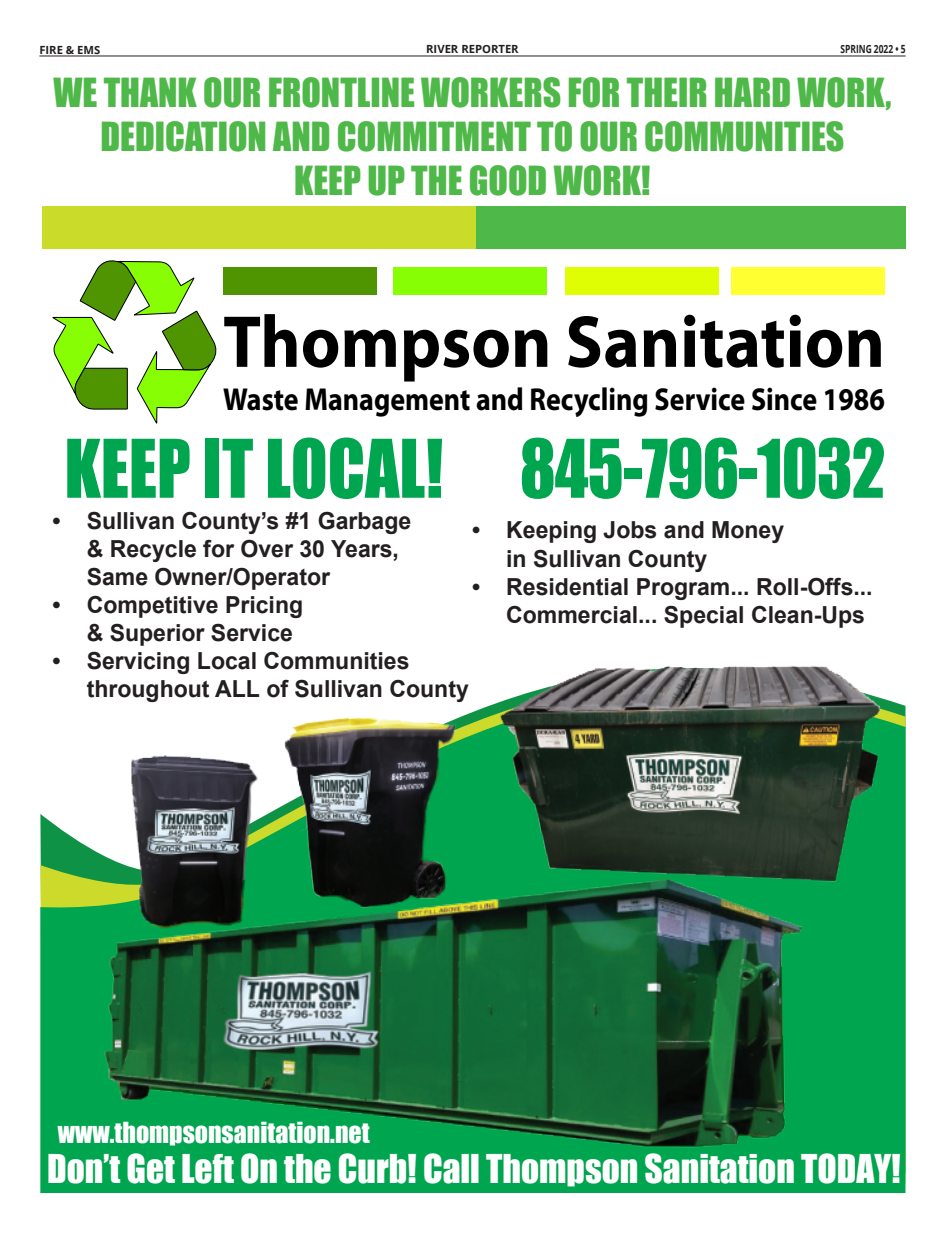
<style>
.page{position:relative;width:945px;height:1238px;background:#fff}
.page>*{position:absolute;margin:0;border:0;box-sizing:border-box;transform-origin:0 0}
.t1{font:74.62px "Impact";color:#00a54f;scale:.9 1}
.t2{font:700 74.25px "Myriad Pro";color:#000;scale:.93 1}
.t3{font:36.88px/44.1px "Impact";color:#4eb848;text-align:center}
.t4{font:36.5px "Impact";color:#fff}
.t5{font:700 31.75px "Myriad Pro";color:#000;scale:.88 1}
.t6{font:26.62px "Impact";color:#fff}
.t7{font:700 23.5px/28.1px "Arial";color:#231f20}
.t8{font:700 11.25px "Open Sans";color:#231f20}
.t9{font:700 11.25px "Open Sans";color:#231f20;scale:.75 1}
</style>
<div class="page">
<hr style="left:39px;top:56px;width:867px;height:1px;background:#231f20">
<svg style="left:40px;top:700px;width:865px;height:492px;background:#29b264"></svg>
<svg style="left:52px;top:260px;width:165px;height:164px"></svg>
<div style="left:223px;top:267px;width:153px;height:28px;background:#4f9502"></div>
<div style="left:394px;top:267px;width:153px;height:28px;background:#88fe04"></div>
<div style="left:566px;top:267px;width:153px;height:28px;background:#dffe03"></div>
<div style="left:732px;top:267px;width:153px;height:28px;background:#ffff32"></div>
<div style="left:476px;top:206px;width:429px;height:43px;background:#4eb848"></div>
<div style="left:43px;top:206px;width:433px;height:43px;background:#cadb2a"></div>
<img style="left:102px;top:666px;width:788px;height:492px">
<p class="t8" style="left:39px;top:42px;width:63px">FIRE &amp; EMS</p>
<p class="t8" style="left:426px;top:41px;width:94px">RIVER REPORTER</p>
<p class="t9" style="left:841px;top:41px;width:88px">SPRING 2022 • 5</p>
<p class="t3" style="left:53px;top:69px;width:840px">WE THANK OUR FRONTLINE WORKERS FOR THEIR HARD WORK,<br>DEDICATION AND COMMITMENT TO OUR COMMUNITIES<br>KEEP UP THE GOOD WORK!</p>
<p class="t2" style="left:223px;top:293px;width:713px">Thompson Sanitation</p>
<p class="t5" style="left:223px;top:378px;width:754px">Waste Management and Recycling Service Since 1986</p>
<p class="t1" style="left:65px;top:410px;width:914px">KEEP IT LOCAL! 845-796-1032</p>
<p class="t7" style="left:87px;top:506px;width:326px;text-indent:-34px">• Sullivan County’s #1 Garbage &amp; Recycle for Over 30 Years,<br>Same Owner/Operator</p>
<p class="t7" style="left:87px;top:591px;width:218px;text-indent:-34px">• Competitive Pricing &amp; Superior Service</p>
<p class="t7" style="left:87px;top:647px;width:384px;text-indent:-34px">• Servicing Local Communities throughout ALL of Sullivan County</p>
<p class="t7" style="left:506px;top:516px;width:280px;text-indent:-34px">• Keeping Jobs and Money in Sullivan County</p>
<p class="t7" style="left:506px;top:572px;width:368px;text-indent:-34px">• Residential Program... Roll-Offs...<br>Commercial... Special Clean-Ups</p>
<p class="t6" style="left:58px;top:1111px;width:313px">www.thompsonsanitation.net</p>
<p class="t4" style="left:47px;top:1140px;width:855px">Don’t Get Left On the Curb! Call Thompson Sanitation TODAY!</p>
</div>
